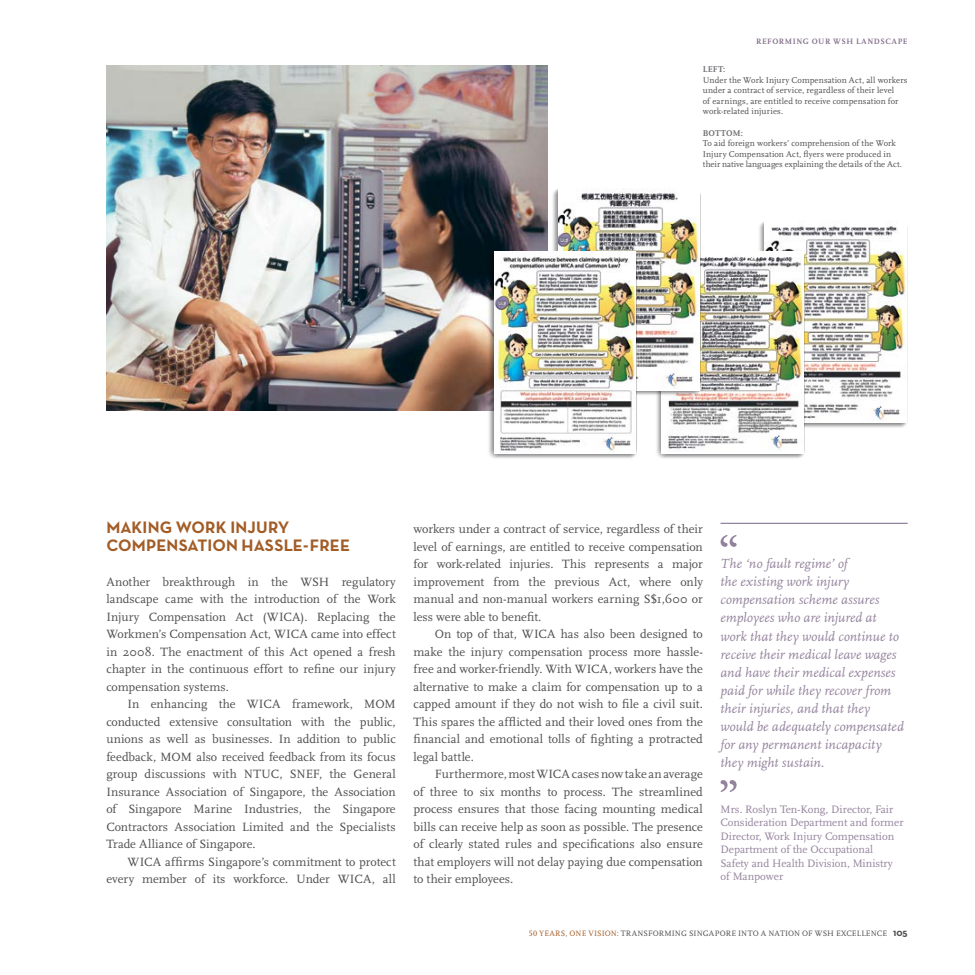
<style>
.page{position:relative;width:975px;height:975px;background:#fff}
.page>*{position:absolute;margin:0;border:0;box-sizing:border-box;transform-origin:0 0}
.Sub_Head{font:700 16.88px/17.5px "Neutraface Text";letter-spacing:.01em;color:#a25c26}
.Quotes{font:italic 13.75px/18.1px "Scala";letter-spacing:.005em;color:#94839d}
.Bodycopy_Indent{font:12.5px/17.5px "Scala";letter-spacing:.005em;color:#4d4d4f;text-align:justify}
.Bodycopy_No_Indent{font:12.5px/17.5px "Scala";color:#4d4d4f;text-align:justify}
.Designation{font:11.25px/13.5px "Scala";color:#94839d}
.t1{font:700 10px "Neutraface Text";color:#4d4d4f}
.t2{font:8.75px/10.5px "Scala";letter-spacing:.005em;color:#4d4d4f}
.t3{font:8.12px "Scala";letter-spacing:.015em;color:#4d4d4f}
.t4{font:700 8.12px "Scala";letter-spacing:.065em;color:#86728e}
.s1{font-weight:700;color:#6d6e71}
.s2{font-family:"Scala Caps";color:#a25c26}
.s3{color:#a25c26}
</style>
<div class="page">
<svg style="left:720px;top:535px;width:16px;height:12px"></svg>
<svg style="left:720px;top:780px;width:16px;height:12px"></svg>
<hr style="left:720px;top:522px;width:187px;height:2px;background:#94839d">
<img style="left:106px;top:66px;width:442px;height:344px">
<img style="left:765px;top:225px;width:141px;height:196px">
<img style="left:668px;top:251px;width:135px;height:200px">
<img style="left:558px;top:188px;width:141px;height:202px">
<img style="left:494px;top:251px;width:142px;height:201px">
<p class="t4" style="left:756px;top:37px;width:153px">REFORMING OUR WSH LANDSCAPE</p>
<p class="t2" style="left:702px;top:64px;width:206px"><span class="s1">LEFT:<br></span>Under the Work Injury Compensation Act, all workers under a contract of service, regardless of their level<br>of earnings, are entitled to receive compensation for work-related injuries.</p>
<p class="t2" style="left:702px;top:128px;width:200px"><span class="s1">BOTTOM:<br></span>To aid foreign workers’ comprehension of the Work Injury Compensation Act, flyers were produced in their native languages explaining the details of the Act.</p>
<p class="Sub_Head" style="left:106px;top:518px;width:245px">MAKING WORK INJURY<br>COMPENSATION HASSLE-FREE</p>
<p class="Bodycopy_No_Indent" style="left:106px;top:573px;width:291px">Another breakthrough in the WSH regulatory landscape came with the introduction of the Work Injury Compensation Act (WICA). Replacing the Workmen’s Compensation Act, WICA came into effect in 2008. The enactment of this Act opened a fresh chapter in the continuous effort to refine our injury compensation systems.</p>
<p class="Bodycopy_Indent" style="left:106px;top:695px;width:291px;text-indent:21px">In enhancing the WICA framework, MOM conducted extensive consultation with the public, unions as well as businesses. In addition to public feedback, MOM also received feedback from its focus group discussions with NTUC, SNEF, the General Insurance Association of Singapore, the Association of Singapore Marine Industries, the Singapore Contractors Association Limited and the Specialists Trade Alliance of Singapore.</p>
<p class="Bodycopy_Indent" style="left:106px;top:853px;width:291px;text-align:right">WICA affirms Singapore’s commitment to protect every member of its workforce. Under WICA, all</p>
<p class="Bodycopy_Indent" style="left:413px;top:520px;width:291px">workers under a contract of service, regardless of their level of earnings, are entitled to receive compensation for work-related injuries. This represents a major improvement from the previous Act, where only manual and non-manual workers earning S$1,600 or less were able to benefit.</p>
<p class="Bodycopy_Indent" style="left:413px;top:625px;width:291px;text-indent:21px">On top of that, WICA has also been designed to make the injury compensation process more hassle&shy;free and worker-friendly. With WICA, workers have the alternative to make a claim for compensation up to a capped amount if they do not wish to file a civil suit.<br>This spares the afflicted and their loved ones from the financial and emotional tolls of fighting a protracted legal battle.</p>
<p class="Bodycopy_Indent" style="left:413px;top:765px;width:291px;text-indent:21px">Furthermore, most WICA cases now take an average of three to six months to process. The streamlined process ensures that those facing mounting medical bills can receive help as soon as possible. The presence of clearly stated rules and specifications also ensure that employers will not delay paying due compensation to their employees.</p>
<p class="Quotes" style="left:720px;top:555px;width:185px">The ‘no fault regime’ of<br>the existing work injury compensation scheme assures employees who are injured at work that they would continue to receive their medical leave wages and have their medical expenses paid for while they recover from their injuries, and that they would be adequately compensated for any permanent incapacity they might sustain.</p>
<p class="Designation" style="left:720px;top:802px;width:185px">Mrs. Roslyn Ten-Kong, Director, Fair<br>Consideration Department and former<br>Director, Work Injury Compensation<br>Department of the Occupational<br>Safety and Health Division, Ministry of Manpower</p>
<p class="t3" style="left:529px;top:928px;width:360px"><span class="s2">50</span> <span class="s3">YEARS, ONE VISION:</span> TRANSFORMING SINGAPORE INTO A NATION OF WSH EXCELLENCE</p>
<p class="t1" style="left:893px;top:926px;width:16px">105</p>
</div>
